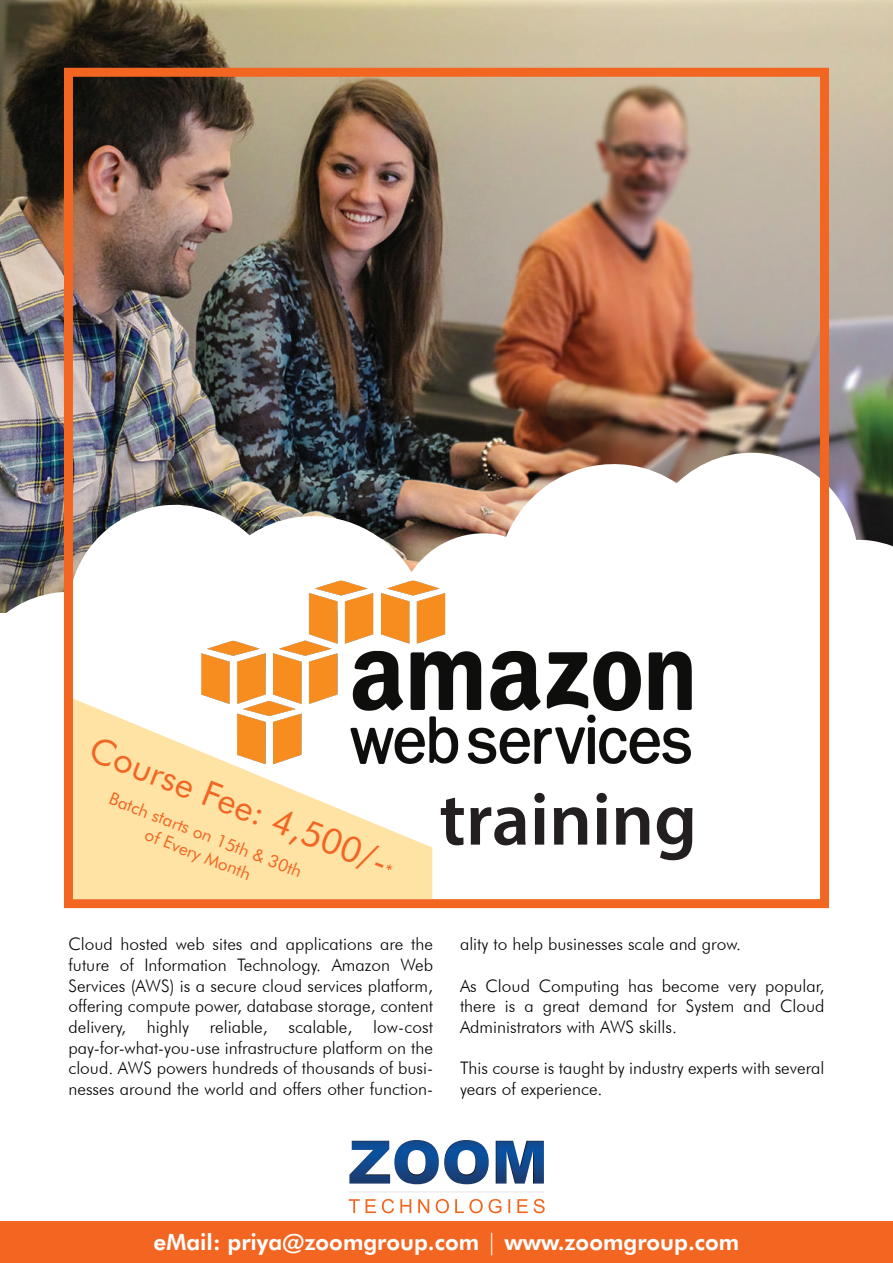
<style>
.page{position:relative;width:893px;height:1263px;background:#fff}
.page>*{position:absolute;margin:0;border:0;box-sizing:border-box;transform-origin:0 0}
.t1{font:600 75px "Myriad Pro";color:#231f20}
.t2{font:35.4px "Futura BT";color:#f26623}
.t3{font:800 22.5px "Futura BT";color:#fff}
.t4{font:300 17.25px/20.7px "Futura BT";color:#040503;text-align:justify}
.t5{font:17.25px/20.7px "Futura BT";color:#f26623;text-align:center}
.s1{font-size:17.7px}
.s2{font-weight:300;font-stretch:condensed}
</style>
<div class="page">
<img style="left:0;top:0;width:893px;height:449px">
<img style="left:0;top:449px;width:893px;height:460px">
<img style="left:196px;top:556px;width:501px;height:233px">
<div style="left:64px;top:68px;width:765px;height:840px;border:9px solid #f36621"></div>
<img style="left:348px;top:1184px;width:197px;height:30px">
<img style="left:349px;top:1140px;width:195px;height:44px">
<img style="left:382px;top:1199px;width:163px;height:14px">
<div style="left:0;top:1221px;width:893px;height:42px;background:#f36621"></div>
<svg style="left:73px;top:698px;width:359px;height:201px;fill:#fee3a5"></svg>
<h2 class="t2" style="left:99px;top:728px;width:326px;rotate:21deg">Course Fee: 4,500/-<span class="s1">*</span></h2>
<p class="t5" style="left:113px;top:788px;width:207px;rotate:21deg">Batch starts on 15th &amp; 30th of Every Month</p>
<h1 class="t1" style="left:440px;top:772px;width:259px">training</h1>
<p class="t4" style="left:68px;top:934px;width:366px">Cloud hosted web sites and applications are the future of Information Technology. Amazon Web Services (AWS) is a secure cloud services platform, offering compute power, database storage, content delivery, highly reliable, scalable, low-cost pay-for-what-you-use infrastructure platform on the cloud. AWS powers hundreds of thousands of busi&shy;nesses around the world and offers other function-</p>
<p class="t4" style="left:460px;top:934px;width:283px">ality to help businesses scale and grow.</p>
<p class="t4" style="left:460px;top:975px;width:366px">As Cloud Computing has become very popular, there is a great demand for System and Cloud Administrators with AWS skills.</p>
<p class="t4" style="left:460px;top:1058px;width:366px">This course is taught by industry experts with several years of experience.</p>
<h3 class="t3" style="left:154px;top:1228px;width:587px">eMail: priya@zoomgroup.com <span class="s2">|</span> www.zoomgroup.com</h3>
</div>
